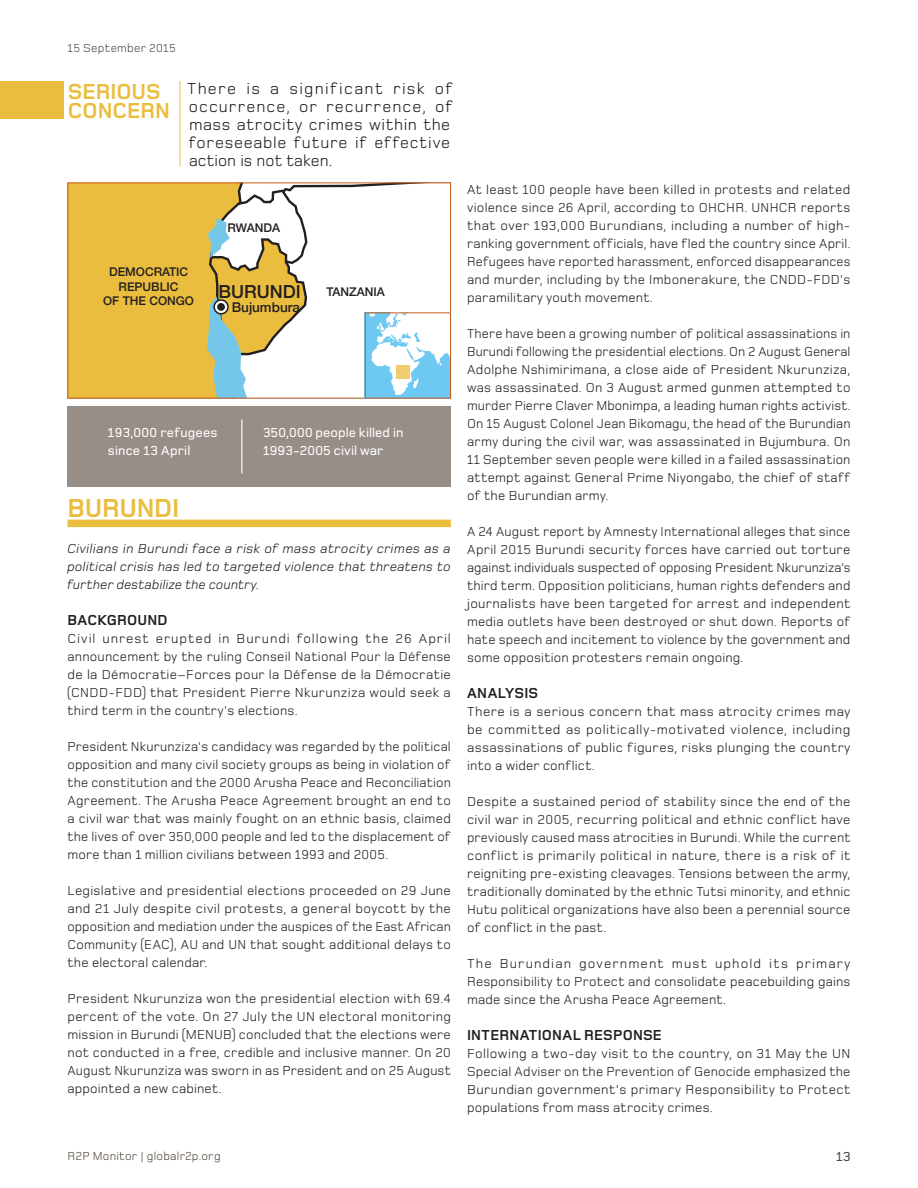
<style>
.page{position:relative;width:918px;height:1188px;background:#fff}
.page>*{position:absolute;margin:0;border:0;box-sizing:border-box;transform-origin:0 0}
.t1{font:700 27px "Foundry Monoline";letter-spacing:-.01em;color:#ebbd3e}
.t2{font:700 22.5px/19.5px "Foundry Monoline";color:#ebbd3e}
.t3{font:500 18px "Helvetica Neue";color:#231f20}
.t4{font:16.5px/18px "Foundry Monoline";letter-spacing:.05em;color:#231f20}
.t5{font:700 15px "Foundry Monoline";letter-spacing:.01em;color:#231f20}
.t6{font:500 15px "Helvetica Neue";color:#231f20}
.t7{font:13.5px/18px "Foundry Monoline";letter-spacing:.015em;color:#231f20;text-align:justify}
.t8{font:italic 13.5px/18px "Foundry Monoline";letter-spacing:.015em;color:#231f20;text-align:justify}
.t9{font:500 13.5px/18px "Foundry Monoline";letter-spacing:.015em;color:#fff}
.t10{font:500 13.5px "Helvetica Neue";color:#231f20}
.t11{font:500 13.5px "Foundry Monoline";color:#534940}
.t12{font:500 12px/14.4px "Helvetica Neue";color:#231f20;text-align:center}
.t13{font:12px "Foundry Monoline";letter-spacing:.02em;color:#534940}
</style>
<div class="page">
<div style="left:68px;top:520px;width:383px;height:7px;background:#ebbd3e"></div>
<svg style="left:68px;top:183px;width:384px;height:216px"></svg>
<div style="left:365px;top:312px;width:86px;height:87px;border:1px solid #c85b18"></div>
<div style="left:396px;top:366px;width:14px;height:13px;background:#f0cd6e"></div>
<div style="left:68px;top:406px;width:383px;height:81px;background:#988e88"></div>
<hr style="left:241px;top:420px;width:1px;height:54px;background:#fff">
<div style="left:0;top:81px;width:63px;height:38px;background:#ebbd3e"></div>
<hr style="left:180px;top:81px;width:1px;height:85px;background:#ebbd3e">
<p class="t13" style="left:68px;top:41px;width:110px">15 September 2015</p>
<h2 class="t2" style="left:68px;top:81px;width:104px">SERIOUS<br>CONCERN</h2>
<p class="t4" style="left:187px;top:80px;width:267px">There is a significant risk of occurrence, or recurrence, of mass atrocity crimes within the foreseeable future if effective action is not taken.</p>
<p class="t6" style="left:271px;top:152px;width:65px">UGANDA</p>
<p class="t12" style="left:103px;top:264px;width:92px">DEMOCRATIC<br>REPUBLIC<br>OF THE CONGO</p>
<p class="t12" style="left:228px;top:219px;width:54px">RWANDA</p>
<h3 class="t3" style="left:219px;top:277px;width:84px">BURUNDI</h3>
<p class="t10" style="left:232px;top:296px;width:70px">Bujumbura</p>
<p class="t12" style="left:326px;top:284px;width:60px">TANZANIA</p>
<p class="t9" style="left:108px;top:423px;width:111px">193,000 refugees since 13 April</p>
<p class="t9" style="left:263px;top:423px;width:142px">350,000 people killed in<br>1993-2005 civil war</p>
<h1 class="t1" style="left:68px;top:493px;width:113px">BURUNDI</h1>
<p class="t8" style="left:68px;top:539px;width:385px">Civilians in Burundi face a risk of mass atrocity crimes as a political crisis has led to targeted violence that threatens to further destabilize the country.</p>
<p class="t5" style="left:68px;top:611px;width:102px">BACKGROUND</p>
<p class="t7" style="left:68px;top:629px;width:385px">Civil unrest erupted in Burundi following the 26 April announcement by the ruling Conseil National Pour la Défense de la Démocratie–Forces pour la Défense de la Démocratie (CNDD-FDD) that President Pierre Nkurunziza would seek a third term in the country's elections.</p>
<p class="t7" style="left:68px;top:737px;width:385px">President Nkurunziza's candidacy was regarded by the political opposition and many civil society groups as being in violation of the constitution and the 2000 Arusha Peace and Reconciliation Agreement. The Arusha Peace Agreement brought an end to a civil war that was mainly fought on an ethnic basis, claimed the lives of over 350,000 people and led to the displacement of more than 1 million civilians between 1993 and 2005.</p>
<p class="t7" style="left:68px;top:881px;width:385px">Legislative and presidential elections proceeded on 29 June and 21 July despite civil protests, a general boycott by the opposition and mediation under the auspices of the East African Community (EAC), AU and UN that sought additional delays to the electoral calendar.</p>
<p class="t7" style="left:68px;top:989px;width:385px">President Nkurunziza won the presidential election with 69.4 percent of the vote. On 27 July the UN electoral monitoring mission in Burundi (MENUB) concluded that the elections were not conducted in a free, credible and inclusive manner. On 20<br>August Nkurunziza was sworn in as President and on 25 August appointed a new cabinet.</p>
<p class="t7" style="left:467px;top:181px;width:385px">At least 100 people have been killed in protests and related violence since 26 April, according to OHCHR. UNHCR reports that over 193,000 Burundians, including a number of high&shy;ranking government officials, have fled the country since April.<br>Refugees have reported harassment, enforced disappearances and murder, including by the Imbonerakure, the CNDD-FDD's paramilitary youth movement.</p>
<p class="t7" style="left:467px;top:325px;width:385px">There have been a growing number of political assassinations in Burundi following the presidential elections. On 2 August General Adolphe Nshimirimana, a close aide of President Nkurunziza, was assassinated. On 3 August armed gunmen attempted to murder Pierre Claver Mbonimpa, a leading human rights activist.<br>On 15 August Colonel Jean Bikomagu, the head of the Burundian army during the civil war, was assassinated in Bujumbura. On 11 September seven people were killed in a failed assassination attempt against General Prime Niyongabo, the chief of staff of the Burundian army.</p>
<p class="t7" style="left:467px;top:523px;width:385px">A 24 August report by Amnesty International alleges that since April 2015 Burundi security forces have carried out torture against individuals suspected of opposing President Nkurunziza’s third term. Opposition politicians, human rights defenders and journalists have been targeted for arrest and independent media outlets have been destroyed or shut down. Reports of hate speech and incitement to violence by the government and some opposition protesters remain ongoing.</p>
<p class="t5" style="left:467px;top:685px;width:73px">ANALYSIS</p>
<p class="t7" style="left:467px;top:703px;width:385px">There is a serious concern that mass atrocity crimes may be committed as politically-motivated violence, including assassinations of public figures, risks plunging the country into a wider conflict.</p>
<p class="t7" style="left:467px;top:793px;width:385px">Despite a sustained period of stability since the end of the civil war in 2005, recurring political and ethnic conflict have previously caused mass atrocities in Burundi. While the current conflict is primarily political in nature, there is a risk of it reigniting pre-existing cleavages. Tensions between the army, traditionally dominated by the ethnic Tutsi minority, and ethnic Hutu political organizations have also been a perennial source of conflict in the past.</p>
<p class="t7" style="left:467px;top:955px;width:385px">The Burundian government must uphold its primary Responsibility to Protect and consolidate peacebuilding gains made since the Arusha Peace Agreement.</p>
<p class="t5" style="left:467px;top:1027px;width:196px">INTERNATIONAL RESPONSE</p>
<p class="t7" style="left:467px;top:1045px;width:385px">Following a two-day visit to the country, on 31 May the UN Special Adviser on the Prevention of Genocide emphasized the Burundian government's primary Responsibility to Protect populations from mass atrocity crimes.</p>
<p class="t13" style="left:68px;top:1149px;width:155px">R2P Monitor | globalr2p.org</p>
<p class="t11" style="left:836px;top:1149px;width:16px">13</p>
</div>
